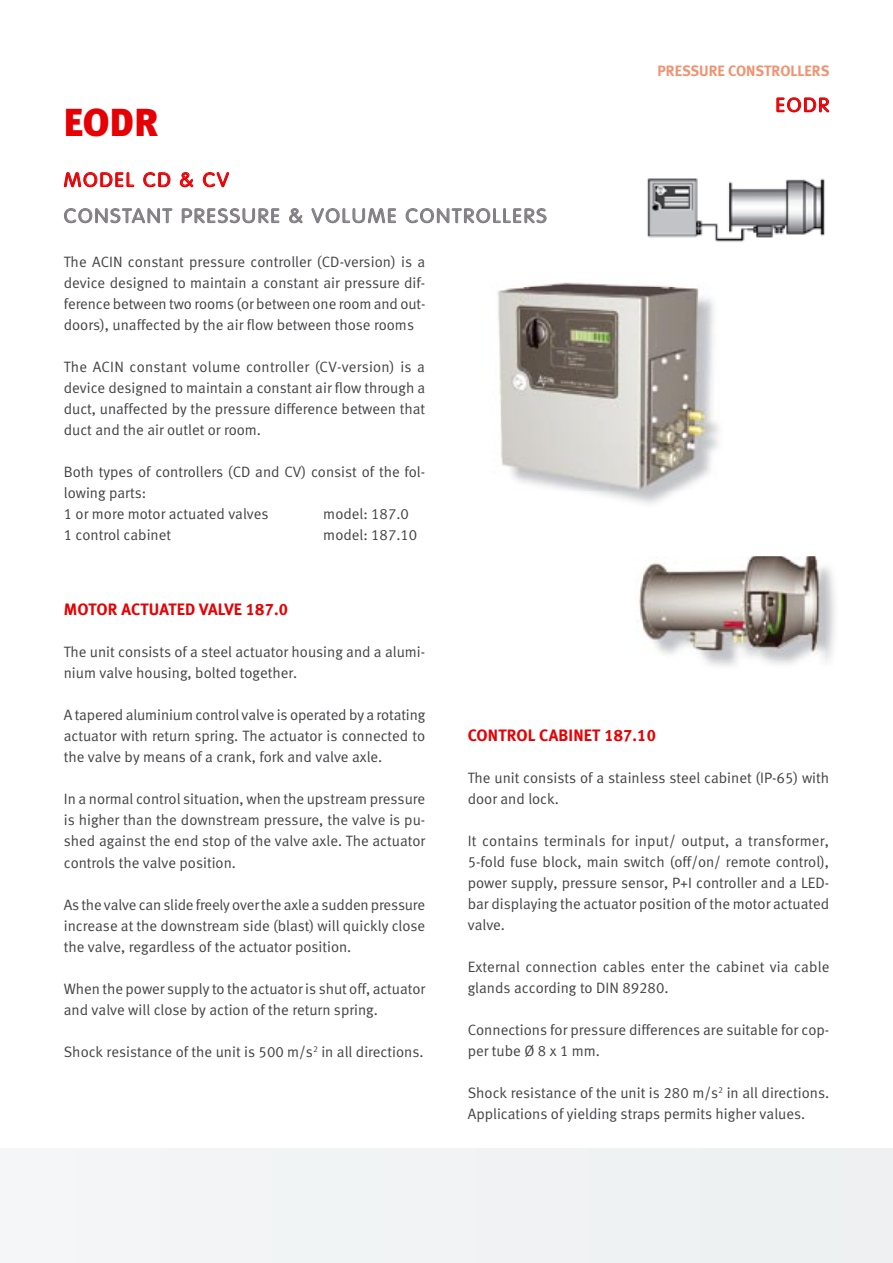
<style>
.page{position:relative;width:893px;height:1263px;background:#fff}
.page>*{position:absolute;margin:0;border:0;box-sizing:border-box;transform-origin:0 0}
.t1{font:39px "Meta Black LF";color:#e60004}
.t2{font:300 19.5px "VAG Rounded";letter-spacing:.09em;color:#817e83;scale:1.08 1}
.t3{font:300 19.5px "VAG Rounded";letter-spacing:.09em;color:#e60004;scale:1.08 1}
.t4{font:16.5px "Meta Bold LF";letter-spacing:.01em;color:#e60004}
.t5{font:15px/21px "Meta Normal LF";color:#454347}
.t6{font:15px "Meta Bold LF";color:#f09371}
</style>
<div class="page">
<div style="left:0;top:1148px;width:893px;height:115px;background:#f1f3f4"></div>
<img style="left:639px;top:556px;width:179px;height:73px">
<img style="left:643px;top:561px;width:182px;height:100px">
<img style="left:497px;top:282px;width:225px;height:209px">
<img style="left:647px;top:178px;width:178px;height:64px">
<svg style="left:63px;top:172px;width:72px;height:16px"></svg>
<svg style="left:143px;top:172px;width:28px;height:16px"></svg>
<svg style="left:179px;top:172px;width:15px;height:16px"></svg>
<svg style="left:202px;top:172px;width:28px;height:16px"></svg>
<svg style="left:64px;top:208px;width:109px;height:16px"></svg>
<svg style="left:181px;top:208px;width:99px;height:16px"></svg>
<svg style="left:289px;top:208px;width:14px;height:16px"></svg>
<svg style="left:311px;top:208px;width:85px;height:16px"></svg>
<svg style="left:405px;top:208px;width:142px;height:16px"></svg>
<svg style="left:776px;top:97px;width:54px;height:16px"></svg>
<h1 class="t1" style="left:64px;top:99px;width:96px">EODR</h1>
<h2 class="t3" style="left:64px;top:169px;width:154px">MODEL CD &amp; CV</h2>
<h2 class="t2" style="left:64px;top:205px;width:449px">CONSTANT PRESSURE &amp; VOLUME CONTROLLERS</h2>
<p class="t5" style="left:64px;top:251px;width:363px;text-align:justify">The ACIN constant pressure controller (CD-version) is a device designed to maintain a constant air pressure dif&shy;ference between two rooms (or between one room and out&shy;doors), unaffected by the air flow between those rooms</p>
<p class="t5" style="left:64px;top:356px;width:363px;text-align:justify">The ACIN constant volume controller (CV-version) is a device designed to maintain a constant air flow through a duct, unaffected by the pressure difference between that duct and the air outlet or room.</p>
<p class="t5" style="left:64px;top:461px;width:363px">Both types of controllers (CD and CV) consist of the fol&shy;lowing parts:<br>1 or more motor actuated valves</p>
<p class="t5" style="left:323px;top:503px;width:87px">model: 187.0</p>
<p class="t5" style="left:64px;top:524px;width:109px">1 control cabinet</p>
<p class="t5" style="left:323px;top:524px;width:96px">model: 187.10</p>
<p class="t6" style="left:657px;top:61px;width:173px">PRESSURE CONSTROLLERS</p>
<h2 class="t3" style="left:776px;top:94px;width:51px">EODR</h2>
<p class="t4" style="left:64px;top:599px;width:226px">MOTOR ACTUATED VALVE 187.0</p>
<p class="t5" style="left:64px;top:642px;width:363px">The unit consists of a steel actuator housing and a alumi&shy;nium valve housing, bolted together.</p>
<p class="t5" style="left:64px;top:705px;width:363px;text-align:justify">A tapered aluminium control valve is operated by a rotating actuator with return spring. The actuator is connected to the valve by means of a crank, fork and valve axle.</p>
<p class="t5" style="left:64px;top:789px;width:363px;text-align:justify">In a normal control situation, when the upstream pressure is higher than the downstream pressure, the valve is pu&shy;shed against the end stop of the valve axle. The actuator controls the valve position.</p>
<p class="t5" style="left:64px;top:894px;width:363px;text-align:justify">As the valve can slide freely over the axle a sudden pressure increase at the downstream side (blast) will quickly close the valve, regardless of the actuator position.</p>
<p class="t5" style="left:64px;top:978px;width:363px">When the power supply to the actuator is shut off, actuator and valve will close by action of the return spring.</p>
<p class="t5" style="left:64px;top:1041px;width:361px">Shock resistance of the unit is 500 m/s<sup>2</sup> in all directions.</p>
<p class="t4" style="left:468px;top:725px;width:190px">CONTROL CABINET 187.10</p>
<p class="t5" style="left:468px;top:767px;width:363px">The unit consists of a stainless steel cabinet (IP-65) with door and lock.</p>
<p class="t5" style="left:468px;top:830px;width:363px;text-align:justify">It contains terminals for input/ output, a transformer, 5-fold fuse block, main switch (off/on/ remote control), power supply, pressure sensor, P+I controller and a LED&shy;bar displaying the actuator position of the motor actuated valve.</p>
<p class="t5" style="left:468px;top:956px;width:363px">External connection cables enter the cabinet via cable glands according to DIN 89280.</p>
<p class="t5" style="left:468px;top:1019px;width:363px">Connections for pressure differences are suitable for cop&shy;per tube Ø 8 x 1 mm.</p>
<p class="t5" style="left:468px;top:1082px;width:363px">Shock resistance of the unit is 280 m/s<sup>2</sup> in all directions.<br>Applications of yielding straps permits higher values.</p>
</div>
